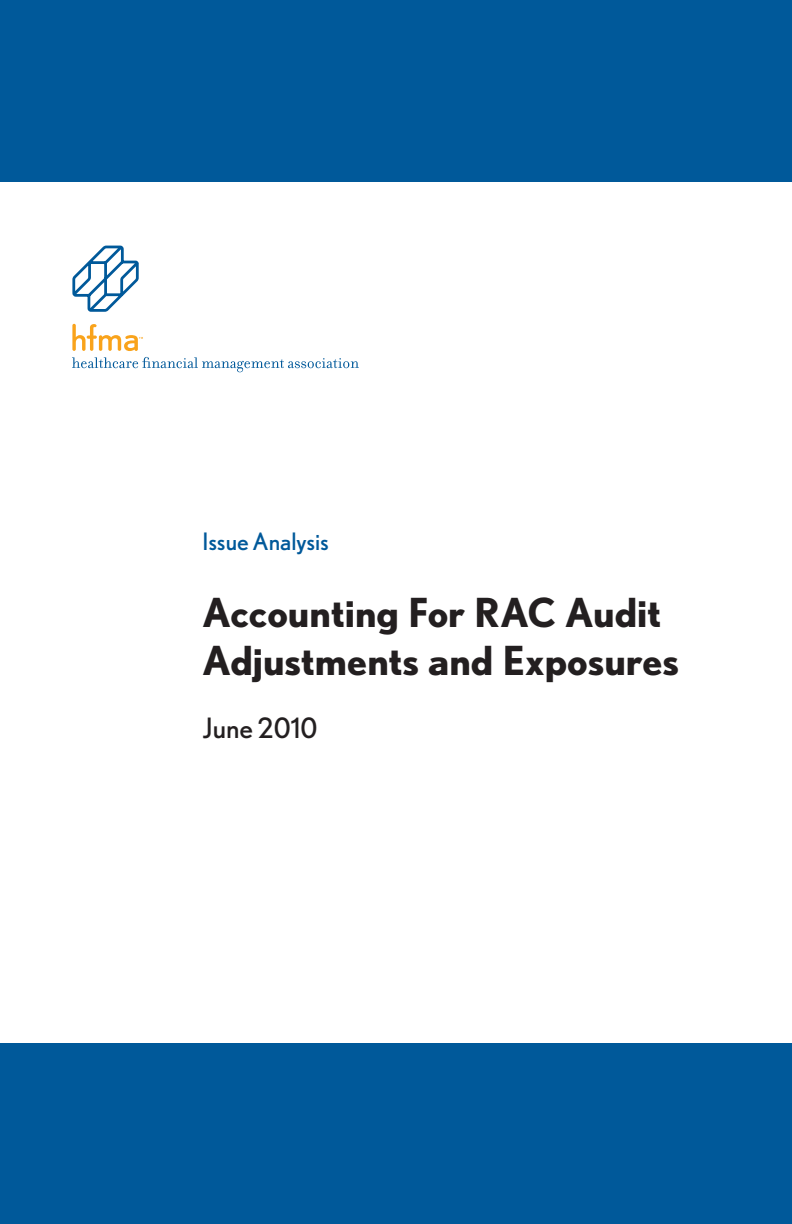
<style>
.page{position:relative;width:792px;height:1224px;background:#fff}
.page>*{position:absolute;margin:0;border:0;box-sizing:border-box;transform-origin:0 0}
.t1{font:700 40px "Nobel";color:#231f20}
.t2{font:28px "Nobel";color:#231f20}
.t3{font:24px "Nobel";color:#00599a}
</style>
<div class="page">
<div style="left:0;top:0;width:792px;height:182px;background:#00599a"></div>
<div style="left:0;top:1043px;width:792px;height:181px;background:#00599a"></div>
<svg style="left:72px;top:324px;width:71px;height:27px"></svg>
<svg style="left:72px;top:246px;width:67px;height:66px"></svg>
<svg style="left:72px;top:357px;width:287px;height:15px"></svg>
<p class="t3" style="left:202px;top:528px;width:128px">Issue Analysis</p>
<p class="t1" style="left:202px;top:589px;width:460px">Accounting For RAC Audit</p>
<p class="t1" style="left:202px;top:637px;width:478px">Adjustments and Exposures</p>
<p class="t2" style="left:202px;top:711px;width:116px">June 2010</p>
</div>
